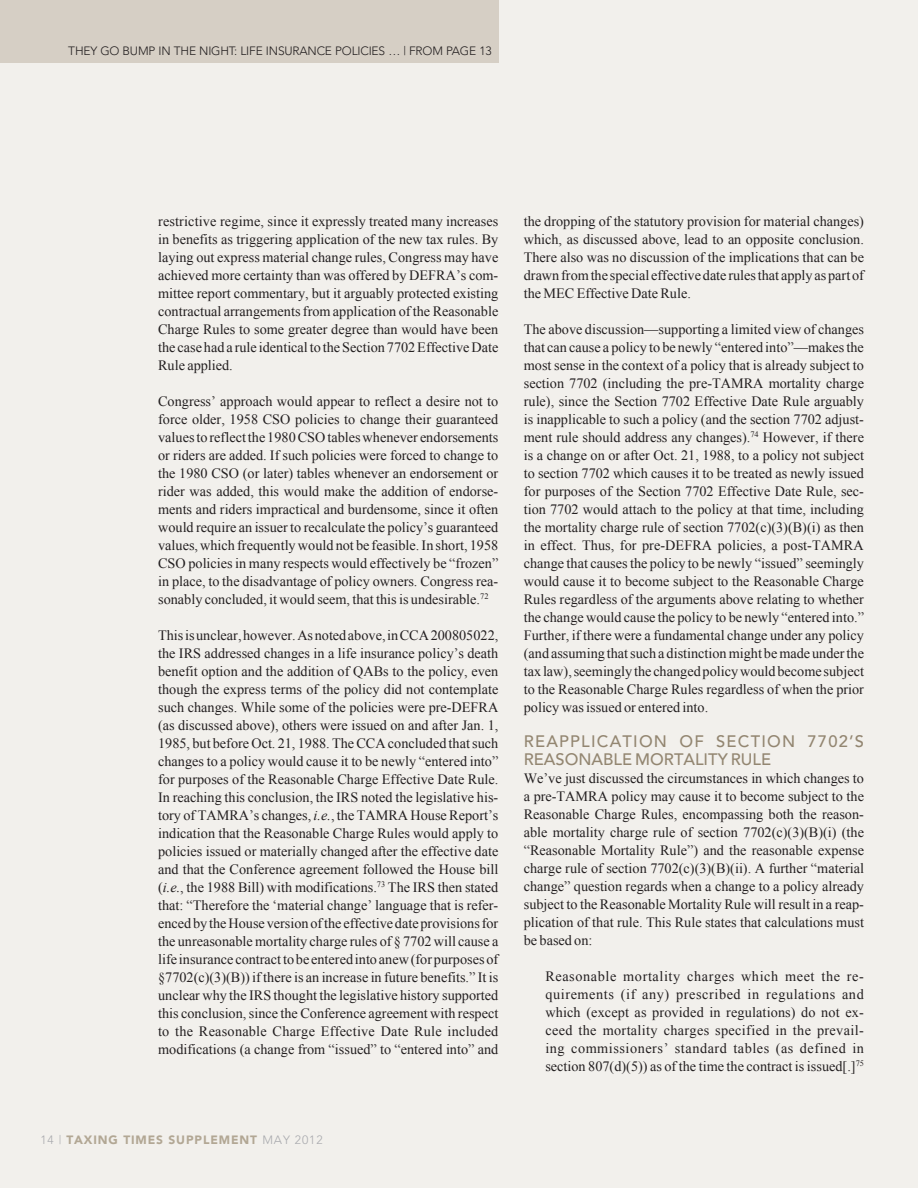
<style>
.page{position:relative;width:918px;height:1188px;background:#f2f0ec}
.page>*{position:absolute;margin:0;border:0;box-sizing:border-box;transform-origin:0 0}
.t1{font:500 16.5px/18px "Avenir";letter-spacing:.075em;color:#938671}
.t2{font:14.25px/18px "Times New Roman";color:#231f20;text-align:justify}
.t3{font:300 12px "Avenir";letter-spacing:-.015em;color:#231f20}
.t4{font:900 12px "Avenir";letter-spacing:.075em;color:#b2a794}
.s1{font-style:italic}
.s2{font-weight:300;color:#a8a9ad}
</style>
<div class="page">
<div style="left:0;top:0;width:500px;height:63px;background:#d6cfc5"></div>
<p class="t3" style="left:68px;top:44px;width:425px">TH EY GO BUM P IN TH E NIGHT: LIFE INSURANCE POLICIES … | FROM PAGE 13</p>
<p class="t2" style="left:158px;top:212px;width:342px">restrictive regime, since it expressly treated many increases in benefits as triggering application of the new tax rules. By laying out express material change rules, Congress may have achieved more certainty than was offered by DEFRA’s com&shy;mittee report commentary, but it arguably protected existing contractual arrangements from application of the Reasonable Charge Rules to some greater degree than would have been the case had a rule identical to the Section 7702 Effective Date Rule applied.</p>
<p class="t2" style="left:158px;top:392px;width:342px">Congress’ approach would appear to reflect a desire not to force older, 1958 CSO policies to change their guaranteed values to reflect the 1980 CSO tables whenever endorsements or riders are added. If such policies were forced to change to the 1980 CSO (or later) tables whenever an endorsement or rider was added, this would make the addition of endorse&shy;ments and riders impractical and burdensome, since it often would require an issuer to recalculate the policy’s guaranteed values, which frequently would not be feasible. In short, 1958<br>CSO policies in many respects would effectively be “frozen” in place, to the disadvantage of policy owners. Congress rea&shy;sonably concluded, it would seem, that this is undesirable.<sup>72</sup></p>
<p class="t2" style="left:158px;top:626px;width:342px">This is unclear, however. As noted above, in CCA 200805022, the IRS addressed changes in a life insurance policy’s death benefit option and the addition of QABs to the policy, even though the express terms of the policy did not contemplate such changes. While some of the policies were pre-DEFRA (as discussed above), others were issued on and after Jan. 1, 1985, but before Oct. 21, 1988. The CCA concluded that such changes to a policy would cause it to be newly “entered into” for purposes of the Reasonable Charge Effective Date Rule.<br>In reaching this conclusion, the IRS noted the legislative his&shy;tory of TAMRA’s changes, <span class="s1">i.e.</span>, the TAMRA House Report’s indication that the Reasonable Charge Rules would apply to policies issued or materially changed after the effective date and that the Conference agreement followed the House bill (<span class="s1">i.e.</span>, the 1988 Bill) with modifications.<sup>73</sup> The IRS then stated that: “Therefore the ‘material change’ language that is refer&shy;enced by the House version of the effective date provisions for the unreasonable mortality charge rules of § 7702 will cause a life insurance contract to be entered into anew (for purposes of §7702(c)(3)(B)) if there is an increase in future benefits.” It is unclear why the IRS thought the legislative history supported this conclusion, since the Conference agreement with respect to the Reasonable Charge Effective Date Rule included modifications (a change from “issued” to “entered into” and</p>
<p class="t2" style="left:524px;top:212px;width:342px">the dropping of the statutory provision for material changes) which, as discussed above, lead to an opposite conclusion.<br>There also was no discussion of the implications that can be drawn from the special effective date rules that apply as part of the MEC Effective Date Rule.</p>
<p class="t2" style="left:524px;top:320px;width:342px">The above discussion—supporting a limited view of changes that can cause a policy to be newly “entered into”—makes the most sense in the context of a policy that is already subject to section 7702 (including the pre-TAMRA mortality charge rule), since the Section 7702 Effective Date Rule arguably is inapplicable to such a policy (and the section 7702 adjust&shy;ment rule should address any changes).<sup>74</sup> However, if there is a change on or after Oct. 21, 1988, to a policy not subject to section 7702 which causes it to be treated as newly issued for purposes of the Section 7702 Effective Date Rule, sec&shy;tion 7702 would attach to the policy at that time, including the mortality charge rule of section 7702(c)(3)(B)(i) as then in effect. Thus, for pre-DEFRA policies, a post-TAMRA change that causes the policy to be newly “issued” seemingly would cause it to become subject to the Reasonable Charge Rules regardless of the arguments above relating to whether the change would cause the policy to be newly “entered into.” Further, if there were a fundamental change under any policy (and assuming that such a distinction might be made under the tax law), seemingly the changed policy would become subject to the Reasonable Charge Rules regardless of when the prior policy was issued or entered into.</p>
<p class="t1" style="left:524px;top:733px;width:342px">REAPPLICATION OF SECTION 7702’S<br>REASONABLE MORTALITY RULE</p>
<p class="t2" style="left:524px;top:769px;width:342px">We’ve just discussed the circumstances in which changes to a pre-TAMRA policy may cause it to become subject to the Reasonable Charge Rules, encompassing both the reason&shy;able mortality charge rule of section 7702(c)(3)(B)(i) (the “Reasonable Mortality Rule”) and the reasonable expense charge rule of section 7702(c)(3)(B)(ii). A further “material change” question regards when a change to a policy already subject to the Reasonable Mortality Rule will result in a reap&shy;plication of that rule. This Rule states that calculations must be based on:</p>
<p class="t2" style="left:545px;top:967px;width:320px">Reasonable mortality charges which meet the re&shy;quirements (if any) prescribed in regulations and which (except as provided in regulations) do not ex&shy;ceed the mortality charges specified in the prevail&shy;ing commissioners’ standard tables (as defined in section 807(d)(5)) as of the time the contract is issued[.]<sup>75</sup></p>
<p class="t4" style="left:40px;top:1132px;width:284px"><span class="s2">14 |</span> TAXING TIMES SUPPLEMENT <span class="s2">MAY 2012</span></p>
</div>
